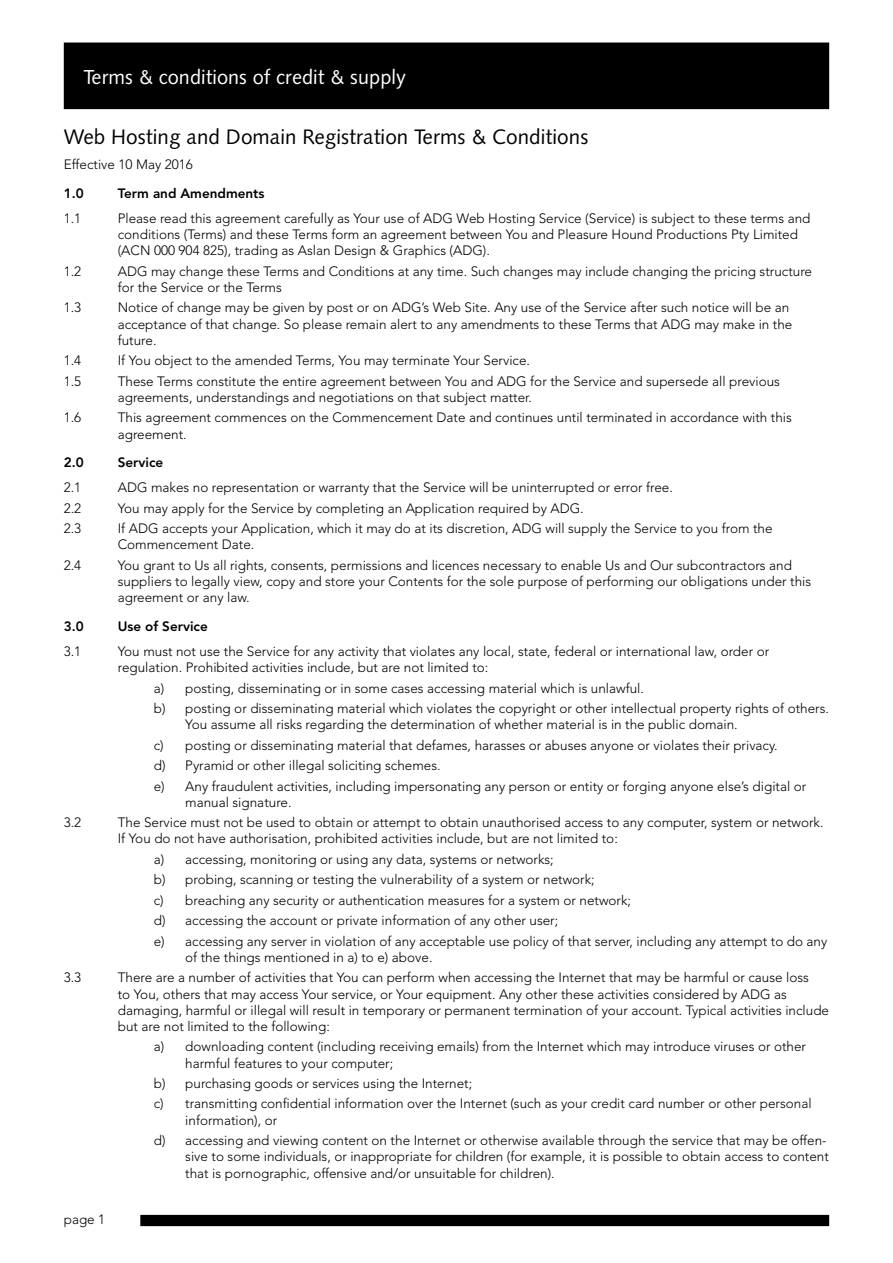
<style>
.page{position:relative;width:893px;height:1263px;background:#fff}
.page>*{position:absolute;margin:0;border:0;box-sizing:border-box;transform-origin:0 0}
.t1{font:21px "Humanist 531 BT Roman A";color:#000}
.t2{font:20.25px "Humanist 531 BT Roman A";color:#fff}
.t3{font:300 13.5px/16.2px "Avenir";color:#000}
.t4{font:800 13.5px "Avenir";color:#000}
</style>
<div class="page">
<div style="left:65px;top:43px;width:763px;height:65px;background:#000"></div>
<div style="left:64px;top:43px;width:765px;height:66px;border:2px solid #000"></div>
<div style="left:141px;top:1215px;width:687px;height:10px;background:#000"></div>
<div style="left:140px;top:1215px;width:689px;height:11px;border:2px solid #000"></div>
<h2 class="t2" style="left:84px;top:64px;width:324px">Terms &amp; conditions of credit &amp; supply</h2>
<h1 class="t1" style="left:64px;top:124px;width:526px">Web Hosting and Domain Registration Terms &amp; Conditions</h1>
<p class="t3" style="left:64px;top:156px;width:131px">Effective 10 May 2016</p>
<p class="t4" style="left:64px;top:185px;width:21px">1.0</p>
<p class="t4" style="left:118px;top:185px;width:148px">Term and Amendments</p>
<p class="t3" style="left:64px;top:210px;width:19px">1.1</p>
<p class="t3" style="left:118px;top:210px;width:694px">Please read this agreement carefully as Your use of ADG Web Hosting Service (Service) is subject to these terms and conditions (Terms) and these Terms form an agreement between You and Pleasure Hound Productions Pty Limited (ACN 000 904 825), trading as Aslan Design &amp; Graphics (ADG).</p>
<p class="t3" style="left:64px;top:263px;width:19px">1.2</p>
<p class="t3" style="left:118px;top:263px;width:696px">ADG may change these Terms and Conditions at any time. Such changes may include changing the pricing structure for the Service or the Terms</p>
<p class="t3" style="left:64px;top:300px;width:19px">1.3</p>
<p class="t3" style="left:118px;top:300px;width:676px">Notice of change may be given by post or on ADG’s Web Site. Any use of the Service after such notice will be an acceptance of that change. So please remain alert to any amendments to these Terms that ADG may make in the future.</p>
<p class="t3" style="left:64px;top:352px;width:19px">1.4</p>
<p class="t3" style="left:118px;top:352px;width:414px">If You object to the amended Terms, You may terminate Your Service.</p>
<p class="t3" style="left:64px;top:373px;width:19px">1.5</p>
<p class="t3" style="left:118px;top:373px;width:664px">These Terms constitute the entire agreement between You and ADG for the Service and supersede all previous agreements, understandings and negotiations on that subject matter.</p>
<p class="t3" style="left:64px;top:410px;width:19px">1.6</p>
<p class="t3" style="left:118px;top:410px;width:676px">This agreement commences on the Commencement Date and continues until terminated in accordance with this agreement.</p>
<p class="t4" style="left:64px;top:455px;width:21px">2.0</p>
<p class="t4" style="left:118px;top:455px;width:47px">Service</p>
<p class="t3" style="left:64px;top:479px;width:19px">2.1</p>
<p class="t3" style="left:118px;top:479px;width:557px">ADG makes no representation or warranty that the Service will be uninterrupted or error free.</p>
<p class="t3" style="left:64px;top:500px;width:19px">2.2</p>
<p class="t3" style="left:118px;top:500px;width:467px">You may apply for the Service by completing an Application required by ADG.</p>
<p class="t3" style="left:64px;top:520px;width:19px">2.3</p>
<p class="t3" style="left:118px;top:520px;width:656px">If ADG accepts your Application, which it may do at its discretion, ADG will supply the Service to you from the<br>Commencement Date.</p>
<p class="t3" style="left:64px;top:557px;width:19px">2.4</p>
<p class="t3" style="left:118px;top:557px;width:695px">You grant to Us all rights, consents, permissions and licences necessary to enable Us and Our subcontractors and suppliers to legally view, copy and store your Contents for the sole purpose of performing our obligations under this agreement or any law.</p>
<p class="t4" style="left:64px;top:618px;width:21px">3.0</p>
<p class="t4" style="left:118px;top:618px;width:91px">Use of Service</p>
<p class="t3" style="left:64px;top:643px;width:19px">3.1</p>
<p class="t3" style="left:118px;top:643px;width:653px">You must not use the Service for any activity that violates any local, state, federal or international law, order or regulation. Prohibited activities include, but are not limited to:</p>
<p class="t3" style="left:154px;top:678px;width:677px;line-height:20.4px">a) posting, disseminating or in some cases accessing material which is unlawful.<br>b) posting or disseminating material which violates the copyright or other intellectual property rights of others.</p>
<p class="t3" style="left:154px;top:714px;width:654px;line-height:20.4px;text-indent:31px">You assume all risks regarding the determination of whether material is in the public domain.<br>c) posting or disseminating material that defames, harasses or abuses anyone or violates their privacy.<br>d) Pyramid or other illegal soliciting schemes.<br>e) Any fraudulent activities, including impersonating any person or entity or forging anyone else’s digital or</p>
<p class="t3" style="left:185px;top:794px;width:108px">manual signature.</p>
<p class="t3" style="left:64px;top:814px;width:19px">3.2</p>
<p class="t3" style="left:118px;top:814px;width:707px">The Service must not be used to obtain or attempt to obtain unauthorised access to any computer, system or network.<br>If You do not have authorisation, prohibited activities include, but are not limited to:</p>
<p class="t3" style="left:154px;top:849px;width:675px;line-height:20.4px">a) accessing, monitoring or using any data, systems or networks;<br>b) probing, scanning or testing the vulnerability of a system or network;<br>c) breaching any security or authentication measures for a system or network;<br>d) accessing the account or private information of any other user;<br>e) accessing any server in violation of any acceptable use policy of that server, including any attempt to do any</p>
<p class="t3" style="left:185px;top:949px;width:249px">of the things mentioned in a) to e) above.</p>
<p class="t3" style="left:64px;top:969px;width:19px">3.3</p>
<p class="t3" style="left:118px;top:969px;width:713px">There are a number of activities that You can perform when accessing the Internet that may be harmful or cause loss<br>to You, others that may access Your service, or Your equipment. Any other these activities considered by ADG as damaging, harmful or illegal will result in temporary or permanent termination of your account. Typical activities include but are not limited to the following:</p>
<p class="t3" style="left:185px;top:1038px;width:622px;text-indent:-31px">a) downloading content (including receiving emails) from the Internet which may introduce viruses or other harmful features to your computer;</p>
<p class="t3" style="left:154px;top:1073px;width:659px;line-height:20.4px">b) purchasing goods or services using the Internet;<br>c) transmitting confidential information over the Internet (such as your credit card number or other personal</p>
<p class="t3" style="left:154px;top:1110px;width:674px;line-height:20.4px;text-indent:31px">information), or<br>d) accessing and viewing content on the Internet or otherwise available through the service that may be offen-</p>
<p class="t3" style="left:185px;top:1148px;width:645px">sive to some individuals, or inappropriate for children (for example, it is possible to obtain access to content that is pornographic, offensive and/or unsuitable for children).</p>
<p class="t3" style="left:64px;top:1211px;width:43px">page 1</p>
</div>
